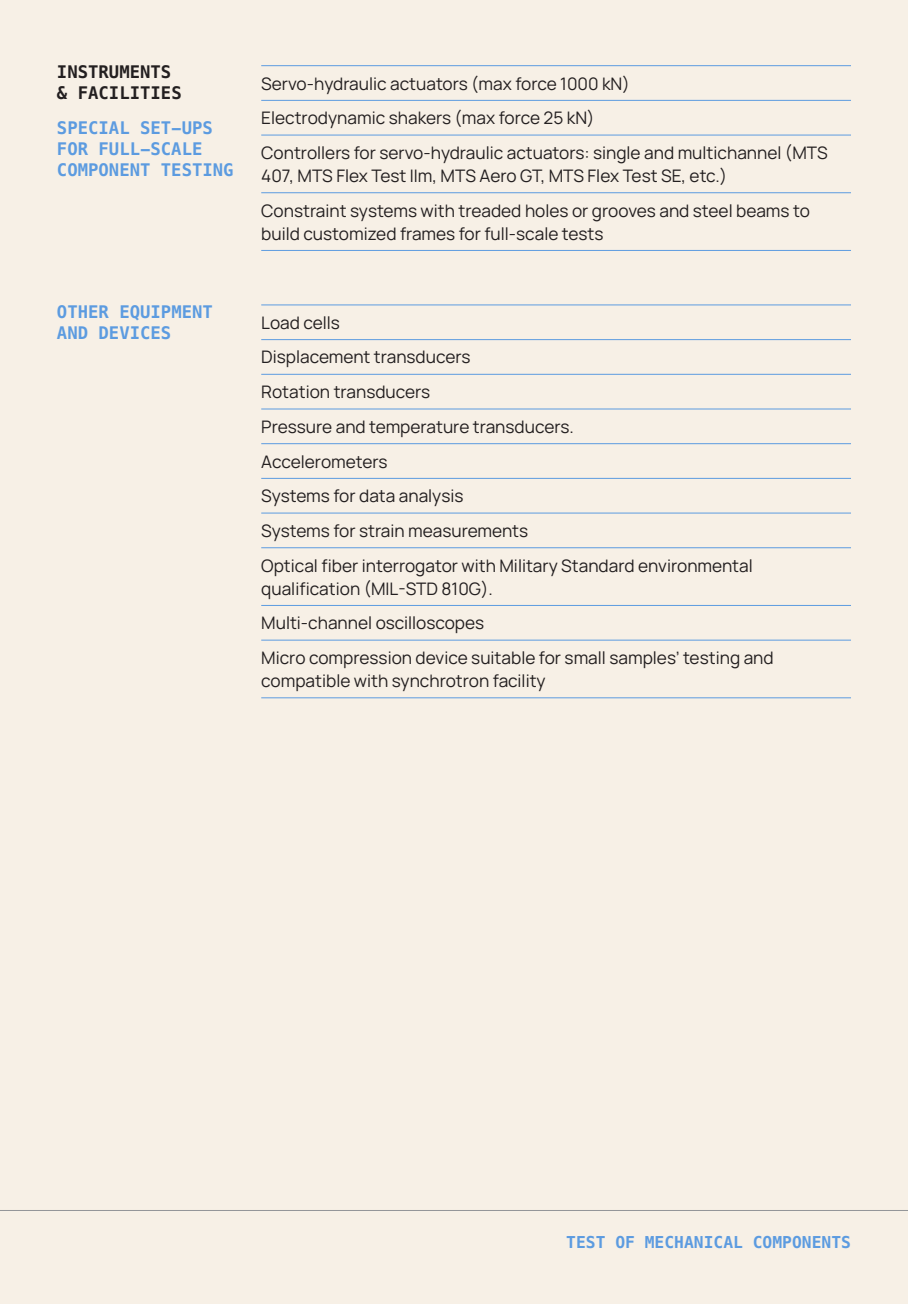
<style>
.page{position:relative;width:908px;height:1304px;background:#fff}
.page>*{position:absolute;margin:0;border:0;box-sizing:border-box;transform-origin:0 0}
.t1{font:17.2px/34.6px "Manrope";color:#231f20}
.t2{font:700 17.2px/21px "Menlo";color:#5c9be0}
.t3{font:700 17.2px/21px "Menlo";color:#231f20}
.t4{font:700 16.2px "Menlo";color:#5c9be0}
</style>
<div class="page">
<div style="left:0;top:0;width:907px;height:1304px;background:#f7f0e6"></div>
<hr style="left:261px;top:65px;width:589px;height:1px;background:#5c9be0">
<hr style="left:261px;top:100px;width:589px;height:1px;background:#5c9be0">
<hr style="left:261px;top:135px;width:589px;height:1px;background:#5c9be0">
<hr style="left:261px;top:192px;width:589px;height:1px;background:#5c9be0">
<hr style="left:261px;top:250px;width:589px;height:1px;background:#5c9be0">
<hr style="left:0;top:1210px;width:907px;height:1px;background:#939598">
<hr style="left:261px;top:304px;width:589px;height:1px;background:#5c9be0">
<hr style="left:261px;top:339px;width:589px;height:1px;background:#5c9be0">
<hr style="left:261px;top:374px;width:589px;height:1px;background:#5c9be0">
<hr style="left:261px;top:409px;width:589px;height:1px;background:#5c9be0">
<hr style="left:261px;top:443px;width:589px;height:1px;background:#5c9be0">
<hr style="left:261px;top:478px;width:589px;height:1px;background:#5c9be0">
<hr style="left:261px;top:513px;width:589px;height:1px;background:#5c9be0">
<hr style="left:261px;top:547px;width:589px;height:1px;background:#5c9be0">
<hr style="left:261px;top:605px;width:589px;height:1px;background:#5c9be0">
<hr style="left:261px;top:640px;width:589px;height:1px;background:#5c9be0">
<hr style="left:261px;top:697px;width:589px;height:1px;background:#5c9be0">
<p class="t3" style="left:57px;top:62px;width:126px">INSTRUMENTS &amp; FACILITIES</p>
<p class="t2" style="left:57px;top:117px;width:178px">SPECIAL SET-UPS<br>FOR FULL-SCALE<br>COMPONENT TESTING</p>
<p class="t2" style="left:57px;top:301px;width:157px">OTHER EQUIPMENT<br>AND DEVICES</p>
<p class="t1" style="left:261px;top:65px;width:567px">Servo-hydraulic actuators (max force 1000 kN)<br>Electrodynamic shakers (max force 25 kN)<br>Controllers for servo-hydraulic actuators: single and multichannel (MTS</p>
<p class="t1" style="left:261px;top:157px;width:550px">407, MTS Flex Test IIm, MTS Aero GT, MTS Flex Test SE, etc.)<br>Constraint systems with treaded holes or grooves and steel beams to</p>
<p class="t1" style="left:261px;top:215px;width:344px">build customized frames for full-scale tests</p>
<p class="t1" style="left:261px;top:304px;width:493px">Load cells<br>Displacement transducers<br>Rotation transducers<br>Pressure and temperature transducers.<br>Accelerometers<br>Systems for data analysis<br>Systems for strain measurements<br>Optical fiber interrogator with Military Standard environmental</p>
<p class="t1" style="left:261px;top:570px;width:513px">qualification (MIL-STD 810G).<br>Multi-channel oscilloscopes<br>Micro compression device suitable for small samples’ testing and</p>
<p class="t1" style="left:261px;top:662px;width:285px">compatible with synchrotron facility</p>
<p class="t4" style="left:566px;top:1231px;width:286px">TEST OF MECHANICAL COMPONENTS</p>
</div>
